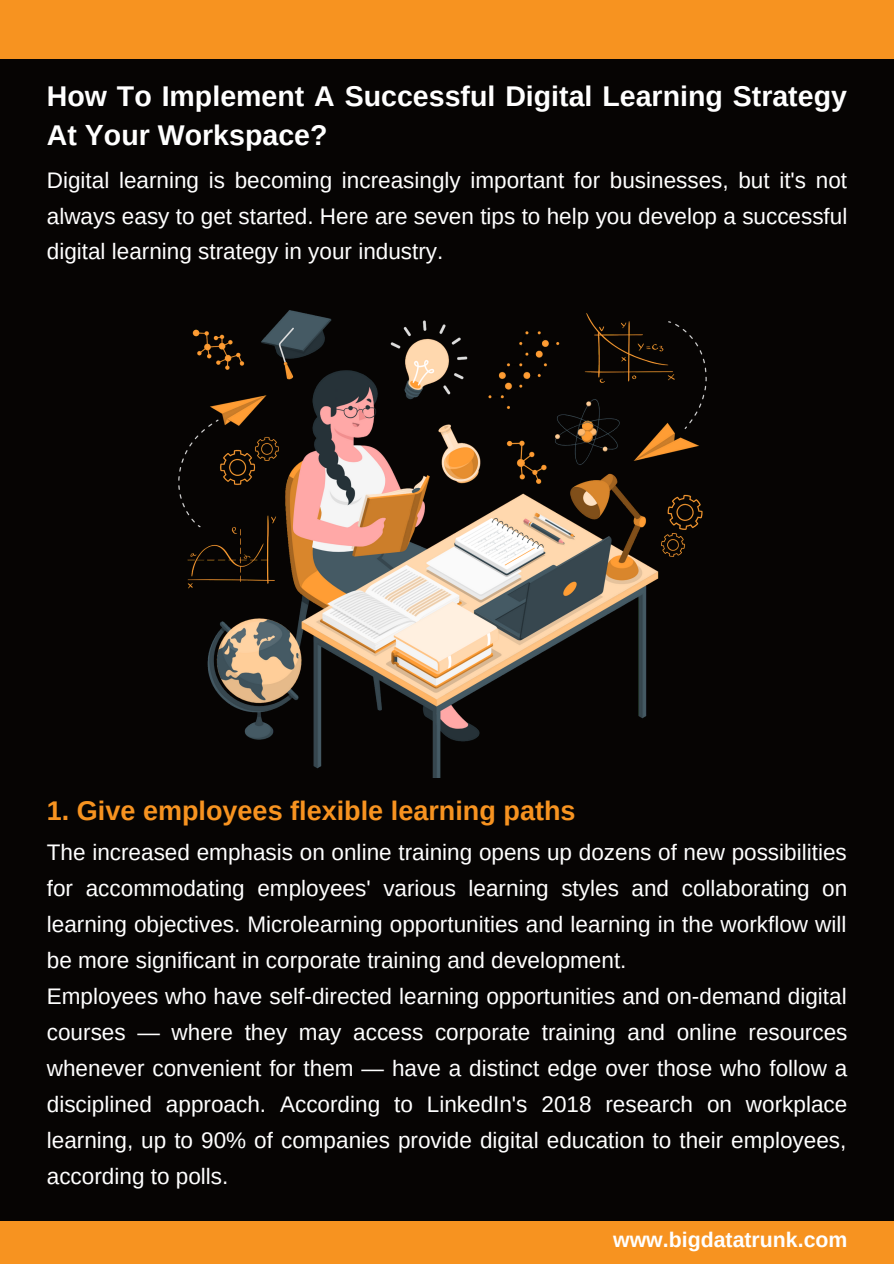
<style>
.page{position:relative;width:894px;height:1264px;background:#fff}
.page>*{position:absolute;margin:0;border:0;box-sizing:border-box;transform-origin:0 0}
.t1{font:700 28.5px/39.5px "Arimo";color:#fff}
.t2{font:700 27px "Arimo";color:#f79320}
.t3{font:22.5px/36px "Arimo";color:#fff;text-align:justify}
.t4{font:700 21.3px "Arimo";color:#fff}
</style>
<div class="page">
<div style="left:0;top:0;width:893px;height:1263px;background:#060403"></div>
<div style="left:0;top:1220px;width:893px;height:43px;background:#f79320"></div>
<div style="left:0;top:0;width:893px;height:58px;background:#f79320"></div>
<img style="left:178px;top:310px;width:529px;height:467px">
<p class="t1" style="left:47px;top:76px;width:801px">How To Implement A Successful Digital Learning Strategy<br>At Your Workspace?</p>
<p class="t3" style="left:47px;top:163px;width:801px;line-height:35.2px">Digital learning is becoming increasingly important for businesses, but it's not always easy to get started. Here are seven tips to help you develop a successful digital learning strategy in your industry.</p>
<p class="t2" style="left:47px;top:795px;width:530px">1. Give employees flexible learning paths</p>
<p class="t3" style="left:47px;top:833px;width:801px">The increased emphasis on online training opens up dozens of new possibilities for accommodating employees' various learning styles and collaborating on learning objectives. Microlearning opportunities and learning in the workflow will be more significant in corporate training and development.</p>
<p class="t3" style="left:47px;top:977px;width:802px">Employees who have self-directed learning opportunities and on-demand digital courses — where they may access corporate training and online resources whenever convenient for them — have a distinct edge over those who follow a disciplined approach. According to LinkedIn's 2018 research on workplace learning, up to 90% of companies provide digital education to their employees, according to polls.</p>
<p class="t4" style="left:613px;top:1227px;width:236px">www.bigdatatrunk.com</p>
</div>
